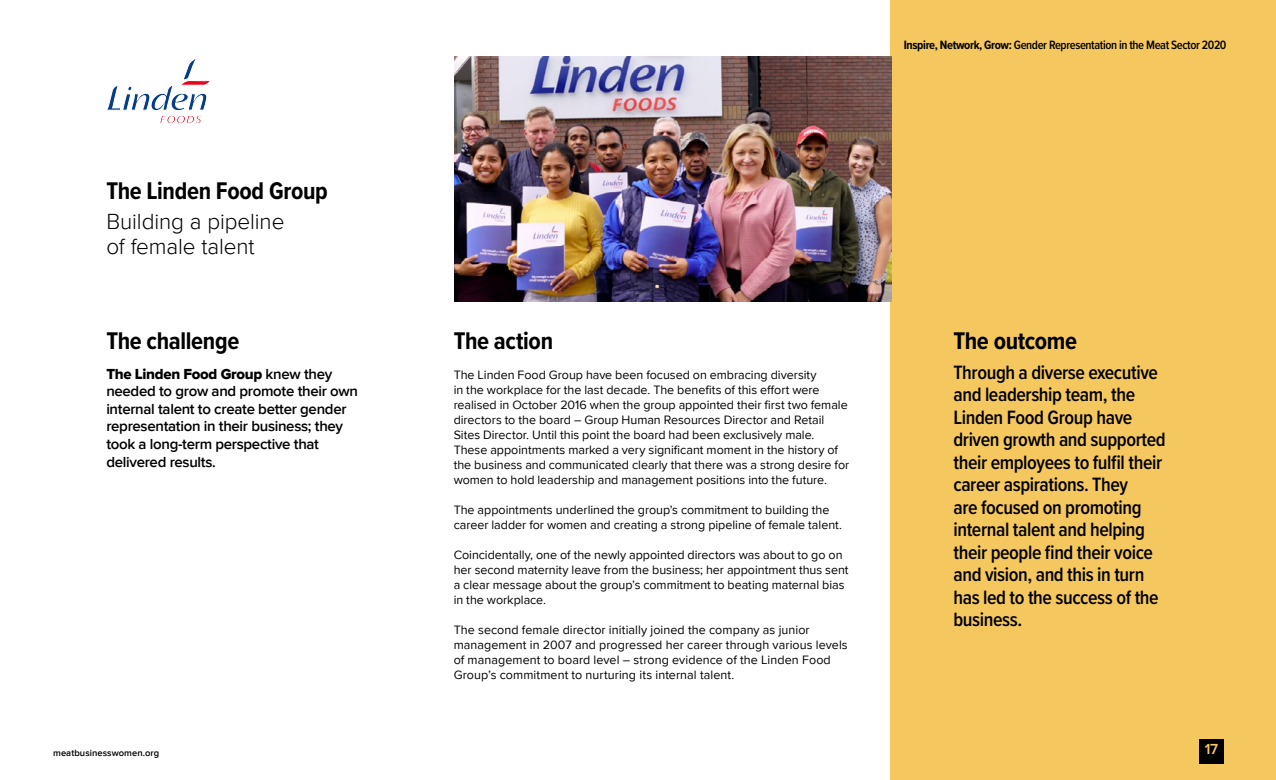
<style>
.page{position:relative;width:1276px;height:780px;background:#fff}
.page>*{position:absolute;margin:0;border:0;box-sizing:border-box;transform-origin:0 0}
.Heading_2{font:700 25px "Proxima Nova Cond";letter-spacing:-.015em;color:#000}
.Heading_1{font:700 25px "Proxima Nova Cond";letter-spacing:-.015em;color:#000}
.Graphic_text{font:300 22.5px/25px "Proxima Nova";letter-spacing:-.005em;color:#000}
.Pull_quote_blue{font:600 20px/22.5px "Proxima Nova Cond";letter-spacing:-.02em;color:#000}
.Intro_para{font:600 15px/17.5px "Proxima Nova";letter-spacing:-.02em;color:#000}
.t1{font:600 15px "Proxima Nova";color:#f4c85f}
.BODY_TEXT{font:12.5px/15px "Proxima Nova";color:#000}
.t2{font:600 12.5px "Proxima Nova Cond";letter-spacing:-.03em;color:#000}
.t3{font:600 9.38px "Proxima Nova";letter-spacing:.005em;color:#000}
.s1{font-family:"Proxima Nova Extrabld";font-weight:400}
.s2{font-weight:700}
</style>
<div class="page">
<div style="left:890px;top:0;width:386px;height:780px;background:#f4c85f"></div>
<svg style="left:107px;top:59px;width:103px;height:65px"></svg>
<img style="left:455px;top:57px;width:436px;height:244px">
<div style="left:1199px;top:739px;width:25px;height:25px;background:#000"></div>
<p class="Heading_1" style="left:106px;top:172px;width:223px">The Linden Food Group</p>
<p class="Graphic_text" style="left:106px;top:209px;width:180px">Building a pipeline of female talent</p>
<p class="Heading_2" style="left:106px;top:322px;width:135px">The challenge</p>
<p class="Intro_para" style="left:106px;top:365px;width:253px"><span class="s1">The Linden Food Group</span> knew they needed to grow and promote their own internal talent to create better gender representation in their business; they took a long-term perspective that delivered results.</p>
<p class="t2" style="left:904px;top:35px;width:324px"><span class="s2">Inspire, Network, Grow:</span> Gender Representation in the Meat Sector 2020</p>
<p class="Heading_2" style="left:454px;top:322px;width:101px">The action</p>
<p class="BODY_TEXT" style="left:454px;top:367px;width:397px">The Linden Food Group have been focused on embracing diversity<br>in the workplace for the last decade. The benefits of this effort were realised in October 2016 when the group appointed their first two female directors to the board – Group Human Resources Director and Retail Sites Director. Until this point the board had been exclusively male.<br>These appointments marked a very significant moment in the history of the business and communicated clearly that there was a strong desire for women to hold leadership and management positions into the future.</p>
<p class="BODY_TEXT" style="left:454px;top:502px;width:390px">The appointments underlined the group’s commitment to building the career ladder for women and creating a strong pipeline of female talent.</p>
<p class="BODY_TEXT" style="left:454px;top:547px;width:396px">Coincidentally, one of the newly appointed directors was about to go on her second maternity leave from the business; her appointment thus sent a clear message about the group’s commitment to beating maternal bias in the workplace.</p>
<p class="BODY_TEXT" style="left:454px;top:622px;width:395px">The second female director initially joined the company as junior management in 2007 and progressed her career through various levels of management to board level – strong evidence of the Linden Food Group’s commitment to nurturing its internal talent.</p>
<p class="Heading_2" style="left:953px;top:322px;width:125px">The outcome</p>
<p class="Pull_quote_blue" style="left:953px;top:360px;width:214px">Through a diverse executive and leadership team, the<br>Linden Food Group have driven growth and supported their employees to fulfil their career aspirations. They<br>are focused on promoting internal talent and helping their people find their voice and vision, and this in turn has led to the success of the business.</p>
<p class="t3" style="left:53px;top:747px;width:108px">meatbusinesswomen.org</p>
<p class="t1" style="left:1204px;top:740px;width:15px">17</p>
</div>
